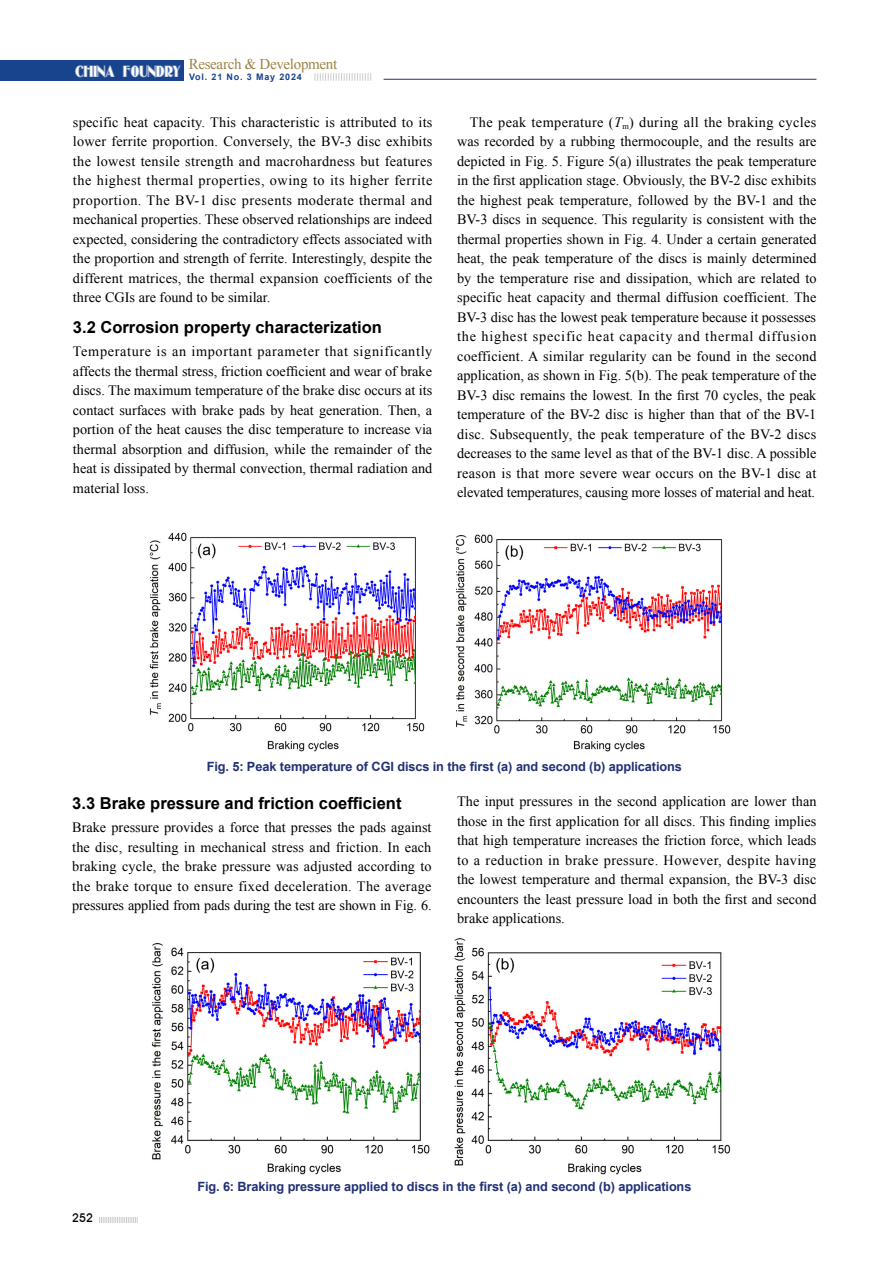
<style>
.page{position:relative;width:893px;height:1263px;background:#fff}
.page>*{position:absolute;margin:0;border:0;box-sizing:border-box;transform-origin:0 0}
.t1{font:700 16.5px "Arial";color:#000}
.t2{font:15px "Times New Roman";letter-spacing:-.02em;color:#9d8447}
.t3{font:14.25px/19.5px "Times New Roman";color:#000;text-align:justify}
.t4{font:700 12.75px "Arial";letter-spacing:-.01em;color:#213174}
.t5{font:500 12px "Avant Garde IT Cby BT";color:#000}
.t6{font:700 9px "Arial";letter-spacing:.09em;color:#18448e}
.s1{font-style:italic}
</style>
<div class="page">
<svg style="left:99px;top:1217px;width:39px;height:6px"></svg>
<div style="left:0;top:60px;width:184px;height:21px;background:#18448e"></div>
<svg style="left:315px;top:73px;width:56px;height:8px"></svg>
<hr style="left:384px;top:79px;width:432px;height:1px;background:#213174">
<img style="left:149px;top:532px;width:582px;height:219px">
<img style="left:151px;top:938px;width:580px;height:237px">
<p class="t2" style="left:189px;top:54px;width:150px">Research &amp; Development</p>
<p class="t6" style="left:75px;top:70px;width:228px"><sup>CHINA</sup> <sup>FOUNDRY</sup> Vol. 21 No. 3 May 2024</p>
<p class="t3" style="left:73px;top:112px;width:361px">specific heat capacity. This characteristic is attributed to its lower ferrite proportion. Conversely, the BV-3 disc exhibits the lowest tensile strength and macrohardness but features the highest thermal properties, owing to its higher ferrite proportion. The BV-1 disc presents moderate thermal and mechanical properties. These observed relationships are indeed expected, considering the contradictory effects associated with the proportion and strength of ferrite. Interestingly, despite the different matrices, the thermal expansion coefficients of the three CGIs are found to be similar.</p>
<p class="t1" style="left:73px;top:316px;width:310px">3.2 Corrosion property characterization</p>
<p class="t3" style="left:73px;top:341px;width:361px">Temperature is an important parameter that significantly affects the thermal stress, friction coefficient and wear of brake discs. The maximum temperature of the brake disc occurs at its contact surfaces with brake pads by heat generation. Then, a portion of the heat causes the disc temperature to increase via thermal absorption and diffusion, while the remainder of the heat is dissipated by thermal convection, thermal radiation and material loss.</p>
<p class="t3" style="left:457px;top:112px;width:361px;text-indent:13px">The peak temperature (<span class="s1">T</span><sub>m</sub>) during all the braking cycles was recorded by a rubbing thermocouple, and the results are depicted in Fig. 5. Figure 5(a) illustrates the peak temperature in the first application stage. Obviously, the BV-2 disc exhibits the highest peak temperature, followed by the BV-1 and the BV-3 discs in sequence. This regularity is consistent with the thermal properties shown in Fig. 4. Under a certain generated heat, the peak temperature of the discs is mainly determined by the temperature rise and dissipation, which are related to specific heat capacity and thermal diffusion coefficient. The BV-3 disc has the lowest peak temperature because it possesses the highest specific heat capacity and thermal diffusion coefficient. A similar regularity can be found in the second application, as shown in Fig. 5(b). The peak temperature of the BV-3 disc remains the lowest. In the first 70 cycles, the peak temperature of the BV-2 disc is higher than that of the BV-1 disc. Subsequently, the peak temperature of the BV-2 discs decreases to the same level as that of the BV-1 disc. A possible reason is that more severe wear occurs on the BV-1 disc at elevated temperatures, causing more losses of material and heat.</p>
<p class="t4" style="left:207px;top:758px;width:476px">Fig. 5: Peak temperature of CGI discs in the first (a) and second (b) applications</p>
<p class="t1" style="left:72px;top:792px;width:331px">3.3 Brake pressure and friction coefficient</p>
<p class="t3" style="left:72px;top:817px;width:361px">Brake pressure provides a force that presses the pads against the disc, resulting in mechanical stress and friction. In each braking cycle, the brake pressure was adjusted according to the brake torque to ensure fixed deceleration. The average pressures applied from pads during the test are shown in Fig. 6.</p>
<p class="t3" style="left:457px;top:791px;width:361px">The input pressures in the second application are lower than those in the first application for all discs. This finding implies that high temperature increases the friction force, which leads to a reduction in brake pressure. However, despite having the lowest temperature and thermal expansion, the BV-3 disc encounters the least pressure load in both the first and second brake applications.</p>
<p class="t5" style="left:72px;top:1211px;width:22px">252</p>
<p class="t4" style="left:197px;top:1178px;width:495px">Fig. 6: Braking pressure applied to discs in the first (a) and second (b) applications</p>
</div>
